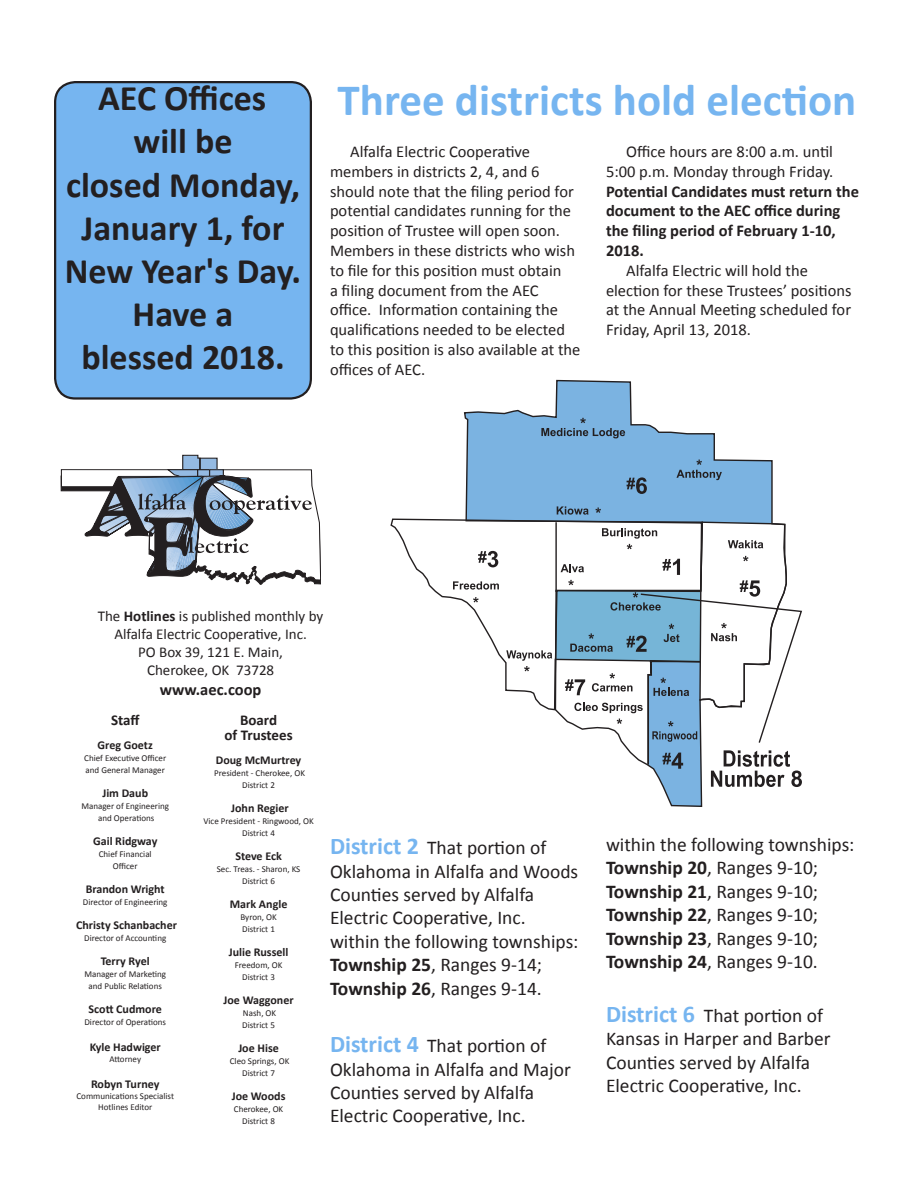
<style>
.page{position:relative;width:918px;height:1188px;background:#fff}
.page>*{position:absolute;margin:0;border:0;box-sizing:border-box;transform-origin:0 0}
.Body_text{font:700 45px "Calibri";color:#76b5f0}
.Body_text-2{font:700 36px/43.2px "Calibri";color:#231f20;text-align:center}
.t1{font:19.5px/23.4px "Calibri";color:#231f20}
.Body_text-3{font:16.5px/19.8px "Calibri";color:#231f20}
.Body_text-4{font:700 16.5px/19.8px "Calibri";color:#231f20}
.t2{font:15px "Calibri";color:#231f20}
.t3{font:700 15px/15px "Calibri";color:#231f20;text-align:center}
.t4{font:700 12px "Calibri";color:#231f20}
.t5{font:9px "Calibri";color:#231f20}
.s1{font-weight:400}
.s2{font-weight:700}
.s3{font-weight:700;font-size:24px;color:#76b5f0}
</style>
<div class="page">
<svg style="left:61px;top:454px;width:260px;height:131px"></svg>
<div style="left:55px;top:82px;width:256px;height:316px;background:#76b5f0;border-radius:20px"></div>
<div style="left:54px;top:81px;width:258px;height:319px;border:2px solid #231f20;border-radius:20px"></div>
<svg style="left:390px;top:518px;width:73px;height:83px"></svg>
<svg style="left:463px;top:379px;width:310px;height:428px"></svg>
<svg style="left:541px;top:418px;width:84px;height:20px;background:#6a98be"></svg>
<svg style="left:676px;top:460px;width:46px;height:20px"></svg>
<svg style="left:557px;top:506px;width:32px;height:9px"></svg>
<svg style="left:595px;top:508px;width:6px;height:5px"></svg>
<svg style="left:453px;top:581px;width:46px;height:9px"></svg>
<svg style="left:473px;top:597px;width:6px;height:6px"></svg>
<svg style="left:478px;top:551px;width:20px;height:16px"></svg>
<svg style="left:627px;top:477px;width:20px;height:17px"></svg>
<svg style="left:506px;top:521px;width:296px;height:285px"></svg>
<p class="Body_text-2" style="left:98px;top:77px;width:170px">AEC Offices</p>
<p class="Body_text-2" style="left:134px;top:120px;width:100px">will be</p>
<p class="Body_text-2" style="left:66px;top:163px;width:235px">closed Monday,<br>January 1, for</p>
<p class="Body_text-2" style="left:65px;top:249px;width:238px">New Year's Day.<br>Have a</p>
<p class="Body_text-2" style="left:81px;top:336px;width:205px">blessed 2018.</p>
<p class="Body_text" style="left:338px;top:71px;width:520px">Three districts hold election</p>
<p class="Body_text-3" style="left:330px;top:142px;width:252px;text-indent:20px">Alfalfa Electric Cooperative members in districts 2, 4, and 6 should note that the filing period for potential candidates running for the position of Trustee will open soon.<br>Members in these districts who wish to file for this position must obtain<br>a filing document from the AEC office. Information containing the qualifications needed to be elected to this position is also available at the offices of AEC.</p>
<p class="Body_text-4" style="left:606px;top:142px;width:255px;text-indent:20px"><span class="s1">Office hours are 8:00 a.m. until<br>5:00 p.m. Monday through Friday.<br></span>Potential Candidates must return the document to the AEC office during the filing period of February 1-10,<br>2018.</p>
<p class="Body_text-3" style="left:606px;top:261px;width:247px;text-indent:20px">Alfalfa Electric will hold the election for these Trustees’ positions at the Annual Meeting scheduled for<br>Friday, April 13, 2018.</p>
<p class="t2" style="left:98px;top:607px;width:227px">The <span class="s2">Hotlines</span> is published monthly by</p>
<p class="t2" style="left:114px;top:625px;width:194px">Alfalfa Electric Cooperative, Inc.</p>
<p class="t2" style="left:138px;top:643px;width:146px">PO Box 39, 121 E. Main,</p>
<p class="t2" style="left:147px;top:661px;width:129px">Cherokee, OK 73728</p>
<p class="Body_text-4" style="left:160px;top:680px;width:103px">www.aec.coop</p>
<p class="t3" style="left:111px;top:712px;width:30px">Staff</p>
<p class="t4" style="left:98px;top:737px;width:57px">Greg Goetz</p>
<p class="t5" style="left:84px;top:752px;width:84px">Chief Executive Officer</p>
<p class="t5" style="left:86px;top:764px;width:81px">and General Manager</p>
<p class="t4" style="left:102px;top:785px;width:47px">Jim Daub</p>
<p class="t5" style="left:81px;top:800px;width:89px">Manager of Engineering</p>
<p class="t5" style="left:98px;top:812px;width:58px">and Operations</p>
<p class="t4" style="left:93px;top:833px;width:66px">Gail Ridgway</p>
<p class="t5" style="left:99px;top:848px;width:54px">Chief Financial</p>
<p class="t5" style="left:113px;top:860px;width:26px">Officer</p>
<p class="t4" style="left:86px;top:881px;width:81px">Brandon Wright</p>
<p class="t5" style="left:83px;top:896px;width:86px">Director of Engineering</p>
<p class="t4" style="left:76px;top:917px;width:102px">Christy Schanbacher</p>
<p class="t5" style="left:84px;top:932px;width:84px">Director of Accounting</p>
<p class="t4" style="left:101px;top:953px;width:51px">Terry Ryel</p>
<p class="t5" style="left:84px;top:968px;width:83px">Manager of Marketing</p>
<p class="t5" style="left:89px;top:980px;width:75px">and Public Relations</p>
<p class="t4" style="left:89px;top:1001px;width:75px">Scott Cudmore</p>
<p class="t5" style="left:84px;top:1016px;width:83px">Director of Operations</p>
<p class="t4" style="left:90px;top:1039px;width:73px">Kyle Hadwiger</p>
<p class="t5" style="left:109px;top:1053px;width:33px">Attorney</p>
<p class="t4" style="left:91px;top:1077px;width:70px">Robyn Turney</p>
<p class="t5" style="left:76px;top:1090px;width:99px">Communications Specialist</p>
<p class="t5" style="left:98px;top:1101px;width:56px">Hotlines Editor</p>
<p class="t3" style="left:225px;top:712px;width:70px">Board<br>of Trustees</p>
<p class="t4" style="left:216px;top:752px;width:87px">Doug McMurtrey</p>
<p class="t5" style="left:214px;top:767px;width:92px">President - Cherokee, OK</p>
<p class="t5" style="left:242px;top:779px;width:34px">District 2</p>
<p class="t4" style="left:231px;top:800px;width:59px">John Regier</p>
<p class="t5" style="left:203px;top:815px;width:112px">Vice President - Ringwood, OK</p>
<p class="t5" style="left:242px;top:827px;width:34px">District 4</p>
<p class="t4" style="left:235px;top:848px;width:48px">Steve Eck</p>
<p class="t5" style="left:217px;top:863px;width:85px">Sec. Treas. - Sharon, KS</p>
<p class="t5" style="left:242px;top:875px;width:34px">District 6</p>
<p class="t4" style="left:230px;top:896px;width:59px">Mark Angle</p>
<p class="t5" style="left:240px;top:911px;width:38px">Byron, OK</p>
<p class="t5" style="left:242px;top:923px;width:34px">District 1</p>
<p class="t4" style="left:229px;top:944px;width:61px">Julie Russell</p>
<p class="t5" style="left:235px;top:959px;width:49px">Freedom, OK</p>
<p class="t5" style="left:242px;top:971px;width:34px">District 3</p>
<p class="t4" style="left:224px;top:992px;width:72px">Joe Waggoner</p>
<p class="t5" style="left:243px;top:1007px;width:35px">Nash, OK</p>
<p class="t5" style="left:242px;top:1019px;width:34px">District 5</p>
<p class="t4" style="left:238px;top:1040px;width:42px">Joe Hise</p>
<p class="t5" style="left:230px;top:1055px;width:61px">Cleo Springs, OK</p>
<p class="t5" style="left:242px;top:1067px;width:34px">District 7</p>
<p class="t4" style="left:232px;top:1088px;width:55px">Joe Woods</p>
<p class="t5" style="left:234px;top:1103px;width:51px">Cherokee, OK</p>
<p class="t5" style="left:242px;top:1115px;width:34px">District 8</p>
<p class="t1" style="left:330px;top:836px;width:250px"><span class="s3">District 2</span> That portion of<br>Oklahoma in Alfalfa and Woods<br>Counties served by Alfalfa<br>Electric Cooperative, Inc. within the following townships:<br><span class="s2">Township 25</span>, Ranges 9-14;<br><span class="s2">Township 26</span>, Ranges 9-14.</p>
<p class="t1" style="left:330px;top:1034px;width:243px"><span class="s3">District 4</span> That portion of<br>Oklahoma in Alfalfa and Major<br>Counties served by Alfalfa<br>Electric Cooperative, Inc.</p>
<p class="t1" style="left:606px;top:833px;width:250px">within the following townships:<br><span class="s2">Township 20</span>, Ranges 9-10;<br><span class="s2">Township 21</span>, Ranges 9-10;<br><span class="s2">Township 22</span>, Ranges 9-10;<br><span class="s2">Township 23</span>, Ranges 9-10;<br><span class="s2">Township 24</span>, Ranges 9-10.</p>
<p class="t1" style="left:606px;top:1004px;width:226px"><span class="s3">District 6</span> That portion of<br>Kansas in Harper and Barber<br>Counties served by Alfalfa<br>Electric Cooperative, Inc.</p>
</div>
